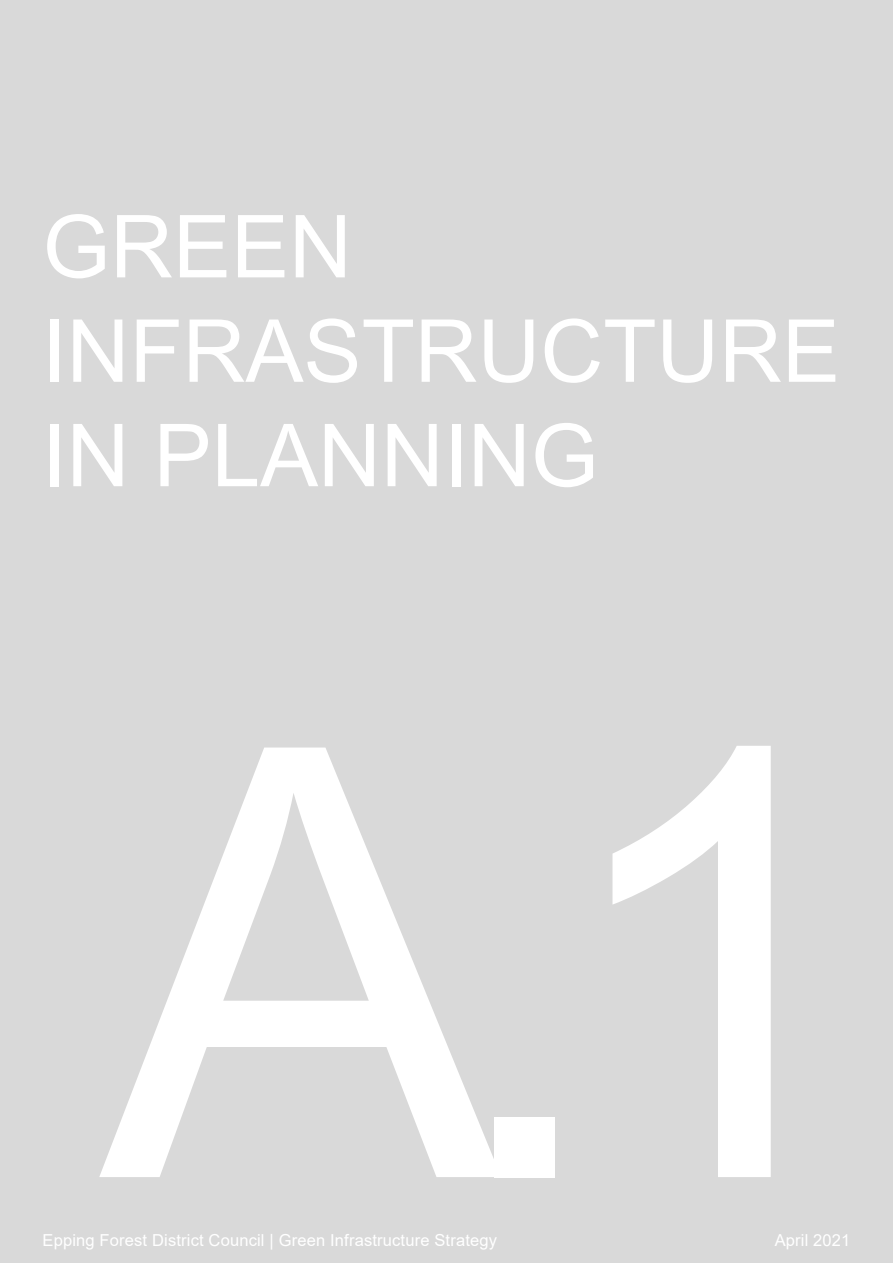
<style>
.page{position:relative;width:893px;height:1263px;background:#d9d9d9}
.page>*{position:absolute;margin:0;border:0;box-sizing:border-box;transform-origin:0 0}
.t1{font:600px "Arial";color:#fff}
.t2{font:87px/104.4px "Arial";color:#fff}
.t3{font:16.5px "Arial";letter-spacing:.01em;color:#fff}
</style>
<div class="page">
<p class="t2" style="left:43px;top:194px;width:311px">GREEN</p>
<p class="t2" style="left:43px;top:298px;width:799px">INFRASTRUCTURE<br>IN PLANNING</p>
<p class="t1" style="left:100px;top:553px;width:782px">A.1</p>
<p class="t3" style="left:43px;top:1229px;width:456px">Epping Forest District Council | Green Infrastructure Strategy</p>
<p class="t3" style="left:775px;top:1229px;width:77px">April 2021</p>
</div>
